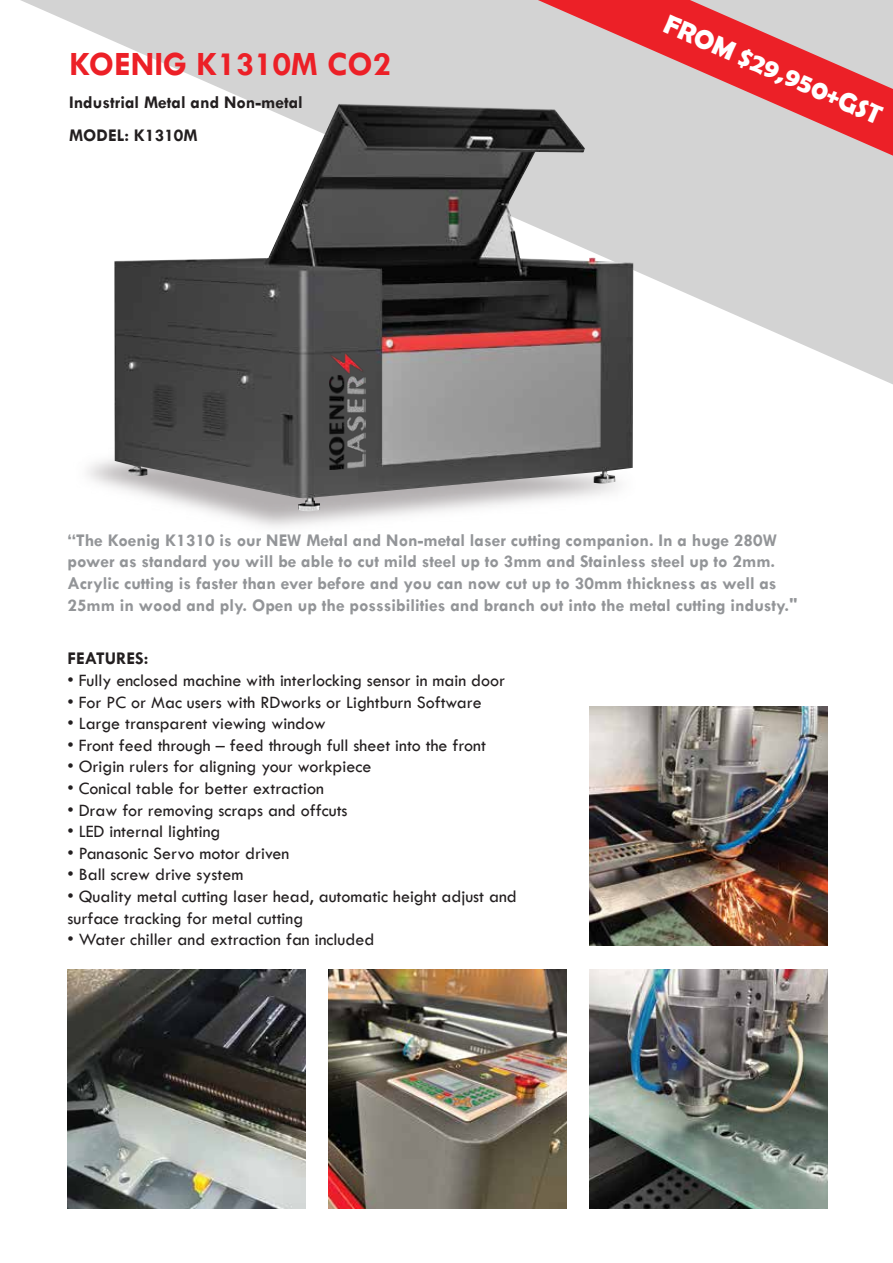
<style>
.page{position:relative;width:893px;height:1263px;background:#fff}
.page>*{position:absolute;margin:0;border:0;box-sizing:border-box;transform-origin:0 0}
.t1{font:700 34.35px "Tw Cen";color:#ec2027}
.t2{font:700 27px "Berlin Sans FB Demi";color:#fff}
.t3{font:18px/21.6px "Tw Cen";color:#231f20}
.t4{font:700 18px/21.6px "Tw Cen";color:#939598}
.t5{font:700 18px "Tw Cen";color:#231f20}
</style>
<div class="page">
<svg style="left:20px;top:0;width:873px;height:384px;fill:#d3d3d3"></svg>
<svg style="left:538px;top:0;width:355px;height:156px;background:#dc9193"></svg>
<img style="left:114px;top:104px;width:519px;height:409px">
<img style="left:68px;top:969px;width:237px;height:239px">
<img style="left:329px;top:969px;width:237px;height:239px">
<img style="left:590px;top:969px;width:237px;height:239px">
<img style="left:590px;top:706px;width:237px;height:239px">
<img style="left:330px;top:352px;width:36px;height:117px">
<h1 class="t1" style="left:69px;top:43px;width:323px">KOENIG K1310M CO2</h1>
<p class="t5" style="left:69px;top:91px;width:235px">Industrial Metal and Non-metal</p>
<p class="t5" style="left:69px;top:124px;width:130px">MODEL: K1310M</p>
<h2 class="t2" style="left:672px;top:7px;width:236px;rotate:24deg">FROM $29,950+GST</h2>
<p class="t4" style="left:68px;top:529px;width:732px">“The Koenig K1310 is our NEW Metal and Non-metal laser cutting companion. In a huge 280W power as standard you will be able to cut mild steel up to 3mm and Stainless steel up to 2mm.<br>Acrylic cutting is faster than ever before and you can now cut up to 30mm thickness as well as 25mm in wood and ply. Open up the posssibilities and branch out into the metal cutting industy."</p>
<p class="t5" style="left:68px;top:648px;width:82px">FEATURES:</p>
<p class="t3" style="left:68px;top:669px;width:439px">• Fully enclosed machine with interlocking sensor in main door</p>
<p class="t3" style="left:68px;top:691px;width:416px">• For PC or Mac users with RDworks or Lightburn Software</p>
<p class="t3" style="left:68px;top:713px;width:260px">• Large transparent viewing window</p>
<p class="t3" style="left:68px;top:734px;width:420px">• Front feed through – feed through full sheet into the front</p>
<p class="t3" style="left:68px;top:756px;width:305px">• Origin rulers for aligning your workpiece</p>
<p class="t3" style="left:68px;top:777px;width:258px">• Conical table for better extraction</p>
<p class="t3" style="left:68px;top:799px;width:282px">• Draw for removing scraps and offcuts</p>
<p class="t3" style="left:68px;top:821px;width:155px">• LED internal lighting</p>
<p class="t3" style="left:68px;top:842px;width:223px">• Panasonic Servo motor driven</p>
<p class="t3" style="left:68px;top:864px;width:177px">• Ball screw drive system</p>
<p class="t3" style="left:68px;top:885px;width:451px">• Quality metal cutting laser head, automatic height adjust and surface tracking for metal cutting</p>
<p class="t3" style="left:68px;top:929px;width:308px">• Water chiller and extraction fan included</p>
</div>
